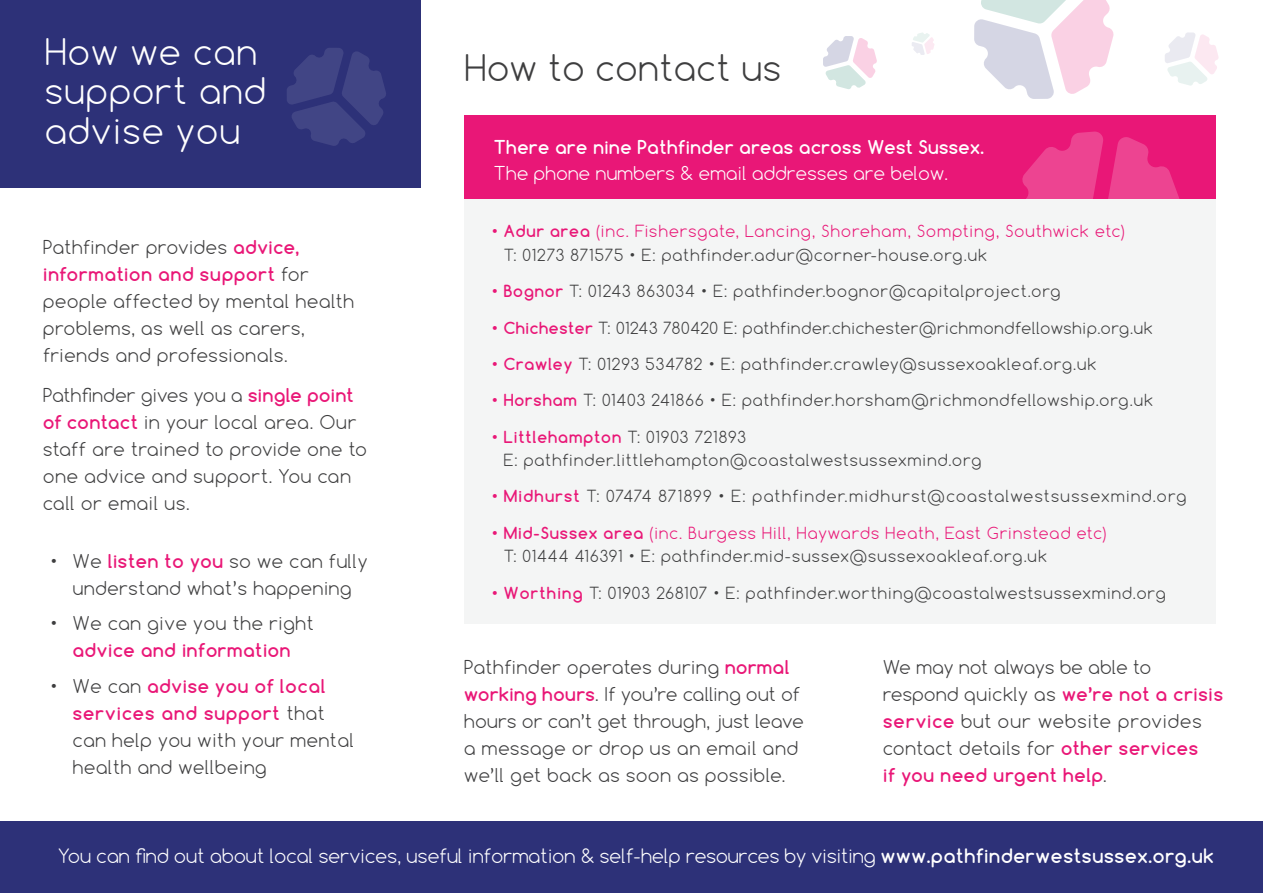
<style>
.page{position:relative;width:1263px;height:893px;background:#fff}
.page>*{position:absolute;margin:0;border:0;box-sizing:border-box;transform-origin:0 0}
.t1{font:300 34.5px/39.6px "Comfortaa";letter-spacing:.045em;color:#fff}
.t2{font:300 34.5px "Comfortaa";letter-spacing:.03em;color:#3e3e3f}
.t3{font:300 18.75px "Comfortaa";letter-spacing:.01em;color:#fff}
.t4{font:300 18px/27px "Comfortaa";letter-spacing:.04em;color:#3e3e3f}
.t5{font:700 18px "Comfortaa";letter-spacing:.03em;color:#fff}
.t6{font:300 18px "Comfortaa";letter-spacing:.02em;color:#fff}
.t7{font:700 18px "Comfortaa";letter-spacing:.04em;color:#e91777}
.t8{font:300 15.75px/23.5px "Comfortaa";letter-spacing:.065em;color:#3e3e3f}
.t9{font:300 15.75px/23.5px "Comfortaa";letter-spacing:.075em;color:#e91777}
.t10{font:300 15.75px "Comfortaa";letter-spacing:.045em;color:#3e3e3f}
.t11{font:300 15.75px "Comfortaa";letter-spacing:.085em;color:#3e3e3f}
.s1{font-weight:700;color:#e91777}
.s2{font-weight:700}
.s3{color:#3e3e3f}
.s4{color:#e91777}
</style>
<div class="page">
<svg style="left:974px;top:0;width:140px;height:99px"></svg>
<div style="left:0;top:0;width:421px;height:188px;background:#2d3178"></div>
<div style="left:0;top:822px;width:1263px;height:71px;background:#2d3178"></div>
<div style="left:464px;top:129px;width:752px;height:495px;background:#f4f5f5"></div>
<div style="left:464px;top:116px;width:752px;height:83px;background:#e91777"></div>
<svg style="left:1022px;top:131px;width:158px;height:68px"></svg>
<svg style="left:287px;top:48px;width:99px;height:98px"></svg>
<svg style="left:912px;top:32px;width:23px;height:23px"></svg>
<svg style="left:823px;top:36px;width:54px;height:53px"></svg>
<svg style="left:1165px;top:32px;width:54px;height:54px"></svg>
<h1 class="t1" style="left:45px;top:31px;width:222px">How we can support and advise you</h1>
<p class="t4" style="left:43px;top:234px;width:312px">Pathfinder provides <span class="s1">advice, information and support</span> for people affected by mental health problems, as well as carers, friends and professionals.</p>
<p class="t4" style="left:43px;top:381px;width:325px">Pathfinder gives you a <span class="s1">single point of contact</span> in your local area. Our staff are trained to provide one to one advice and support. You can call or email us.</p>
<p class="t4" style="left:50px;top:547px;width:319px;text-align:center">• We <span class="s1">listen to you</span> so we can fully understand what’s happening</p>
<p class="t4" style="left:50px;top:609px;width:265px">• We can give you the right</p>
<p class="t7" style="left:73px;top:639px;width:219px">advice and information</p>
<p class="t4" style="left:73px;top:672px;width:282px;text-indent:-22px">• We can <span class="s1">advise you of local services and support</span> that can help you with your mental health and wellbeing</p>
<h1 class="t2" style="left:465px;top:46px;width:318px">How to contact us</h1>
<p class="t5" style="left:494px;top:135px;width:491px">There are nine Pathfinder areas across West Sussex.</p>
<p class="t6" style="left:494px;top:162px;width:456px">The phone numbers &amp; email addresses are below.</p>
<p class="t9" style="left:504px;top:219px;width:623px;text-indent:-12px"><span class="s2">• Adur area</span> (inc. Fishersgate, Lancing, Shoreham, Sompting, Southwick etc)<br><span class="s3">T: 01273 871575 • E: pathfinder.adur@corner-house.org.uk</span></p>
<p class="t8" style="left:492px;top:279px;width:570px"><span class="s1">• Bognor</span> T: 01243 863034 • E: pathfinder.bognor@capitalproject.org</p>
<p class="t10" style="left:492px;top:317px;width:662px"><span class="s1">• Chichester</span> T: 01243 780420 E: pathfinder.chichester@richmondfellowship.org.uk</p>
<p class="t8" style="left:492px;top:352px;width:606px"><span class="s1">• Crawley</span> T: 01293 534782 • E: pathfinder.crawley@sussexoakleaf.org.uk</p>
<p class="t8" style="left:492px;top:388px;width:662px"><span class="s1">• Horsham</span> T: 01403 241866 • E: pathfinder.horsham@richmondfellowship.org.uk</p>
<p class="t8" style="left:504px;top:425px;width:479px;text-indent:-12px"><span class="s1">• Littlehampton</span> T: 01903 721893<br>E: pathfinder.littlehampton@coastalwestsussexmind.org</p>
<p class="t11" style="left:492px;top:486px;width:696px"><span class="s1">• Midhurst</span> T: 07474 871899 • E: pathfinder.midhurst@coastalwestsussexmind.org</p>
<p class="t8" style="left:504px;top:521px;width:604px;text-indent:-12px"><span class="s1">• Mid-Sussex area</span> <span class="s4">(inc. Burgess Hill, Haywards Heath, East Grinstead etc)<br></span>T: 01444 416391 • E: pathfinder.mid-sussex@sussexoakleaf.org.uk</p>
<p class="t8" style="left:492px;top:581px;width:675px"><span class="s1">• Worthing</span> T: 01903 268107 • E: pathfinder.worthing@coastalwestsussexmind.org</p>
<p class="t4" style="left:464px;top:653px;width:341px">Pathfinder operates during <span class="s1">normal working hours</span>. If you’re calling out of hours or can’t get through, just leave a message or drop us an email and we’ll get back as soon as possible.</p>
<p class="t4" style="left:883px;top:653px;width:341px">We may not always be able to respond quickly as <span class="s1">we’re not a crisis service</span> but our website provides contact details for <span class="s1">other services<br>if you need urgent help</span>.</p>
<p class="t3" style="left:58px;top:844px;width:1157px">You can find out about local services, useful information &amp; self-help resources by visiting <span class="s2">www.pathfinderwestsussex.org.uk</span></p>
</div>
